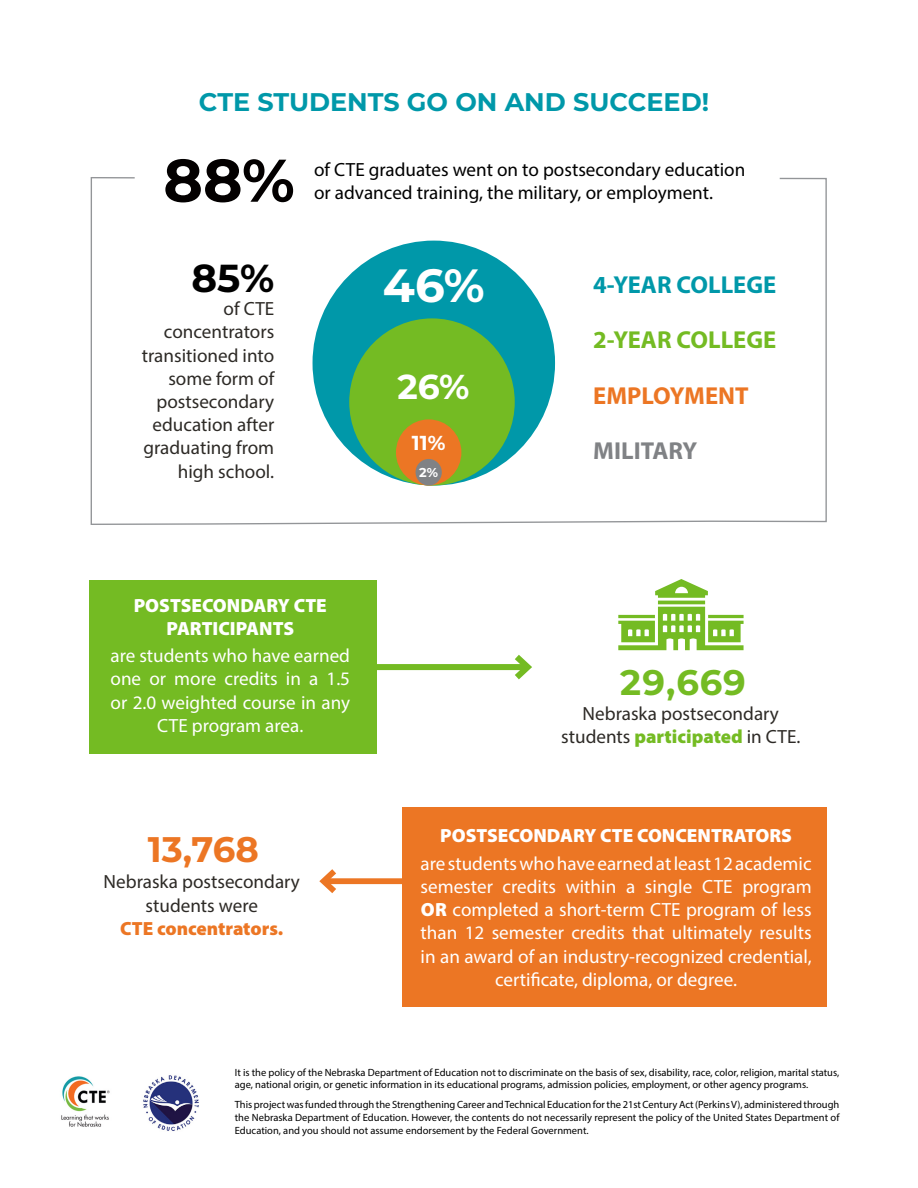
<style>
.page{position:relative;width:918px;height:1188px;background:#fff}
.page>*{position:absolute;margin:0;border:0;box-sizing:border-box;transform-origin:0 0}
.t1{font:700 60.15px "Montserrat";color:#030000}
.t2{font:700 46.65px "Montserrat";color:#fff}
.t3{font:700 39px "Montserrat";color:#000}
.t4{font:700 35.55px "Montserrat";color:#ec7624}
.t5{font:700 35.55px "Montserrat";color:#74bb23}
.t6{font:700 34.5px "Montserrat";color:#fff}
.t7{font:700 25.5px "Montserrat";color:#0098a9}
.t8{font:700 24.6px "Myriad Pro";color:#74bb23}
.t9{font:700 24.6px "Myriad Pro";color:#0098a9}
.t10{font:700 24.6px "Myriad Pro";color:#ec7624}
.t11{font:700 24.6px "Myriad Pro";color:#808285}
.t12{font:700 20.25px "Montserrat";color:#fff}
.t13{font:19.2px/23.2px "Myriad Pro";color:#fff;text-align:center}
.t14{font:19.2px/23.2px "Myriad Pro";color:#2d2a26;text-align:center}
.t15{font:19.2px "Myriad Pro";color:#000}
.t16{font:900 19.2px/23.2px "Myriad Pro";color:#fff;text-align:center}
.t17{font:900 19.2px "Myriad Pro";color:#ec7624}
.t18{font:700 12.9px "Montserrat";color:#fff}
.t19{font:10.5px/12.6px "Myriad Pro";color:#000}
.s1{font-weight:900;color:#74bb23}
.s2{font-weight:900}
</style>
<div class="page">
<div style="left:324px;top:878px;width:115px;height:6px;background:#ec7624"></div>
<svg style="left:319px;top:869px;width:23px;height:24px"></svg>
<div style="left:402px;top:808px;width:425px;height:199px;background:#ec7624"></div>
<div style="left:347px;top:664px;width:181px;height:6px;background:#74bb23"></div>
<svg style="left:508px;top:654px;width:24px;height:26px"></svg>
<div style="left:90px;top:580px;width:287px;height:174px;background:#74bb23"></div>
<svg style="left:618px;top:579px;width:126px;height:71px"></svg>
<img style="left:61px;top:1076px;width:49px;height:51px">
<img style="left:143px;top:1075px;width:56px;height:56px">
<svg style="left:90px;top:177px;width:737px;height:348px"></svg>
<div style="left:313px;top:241px;width:242px;height:245px;background:#0098a9;border-radius:50%"></div>
<div style="left:349px;top:318px;width:166px;height:168px;background:#74bb23;border-radius:50%"></div>
<div style="left:396px;top:419px;width:65px;height:67px;background:#ec7624;border-radius:50%"></div>
<div style="left:416px;top:459px;width:26px;height:27px;background:#808285;border-radius:50%"></div>
<h3 class="t7" style="left:199px;top:84px;width:512px">CTE STUDENTS GO ON AND SUCCEED!</h3>
<h1 class="t1" style="left:163px;top:137px;width:133px">88%</h1>
<h3 class="t15" style="left:314px;top:157px;width:433px">of CTE graduates went on to postsecondary education</h3>
<h3 class="t15" style="left:314px;top:180px;width:400px">or advanced training, the military, or employment.</h3>
<h3 class="t3" style="left:192px;top:250px;width:84px">85%</h3>
<h3 class="t14" style="left:142px;top:297px;width:134px;text-align:right">of CTE concentrators transitioned into some form of postsecondary education after graduating from high school.</h3>
<h2 class="t2" style="left:383px;top:251px;width:103px">46%</h2>
<h3 class="t9" style="left:593px;top:269px;width:184px">4-YEAR COLLEGE</h3>
<h3 class="t6" style="left:397px;top:362px;width:73px">26%</h3>
<h3 class="t12" style="left:412px;top:428px;width:35px">11%</h3>
<p class="t18" style="left:419px;top:463px;width:20px">2%</p>
<h3 class="t8" style="left:593px;top:324px;width:184px">2-YEAR COLLEGE</h3>
<h3 class="t10" style="left:593px;top:379px;width:157px">EMPLOYMENT</h3>
<h3 class="t11" style="left:593px;top:435px;width:106px">MILITARY</h3>
<h3 class="t16" style="left:134px;top:593px;width:195px">POSTSECONDARY CTE<br>PARTICIPANTS</h3>
<h3 class="t13" style="left:111px;top:644px;width:241px">are students who have earned one or more credits in a 1.5 or 2.0 weighted course in any<br>CTE program area.</h3>
<h3 class="t4" style="left:148px;top:824px;width:113px">13,768</h3>
<h3 class="t14" style="left:104px;top:870px;width:198px">Nebraska postsecondary students were</h3>
<h3 class="t17" style="left:120px;top:915px;width:165px">CTE concentrators.</h3>
<h3 class="t5" style="left:620px;top:657px;width:127px">29,669</h3>
<h3 class="t14" style="left:561px;top:702px;width:241px">Nebraska postsecondary students <span class="s1">participated</span> in CTE.</h3>
<h3 class="t16" style="left:440px;top:824px;width:353px">POSTSECONDARY CTE CONCENTRATORS</h3>
<p class="t13" style="left:421px;top:851px;width:393px">are students who have earned at least 12 academic semester credits within a single CTE program <span class="s2">OR</span> completed a short-term CTE program of less than 12 semester credits that ultimately results in an award of an industry-recognized credential, certificate, diploma, or degree.</p>
<p class="t19" style="left:235px;top:1066px;width:606px">It is the policy of the Nebraska Department of Education not to discriminate on the basis of sex, disability, race, color, religion, marital status, age, national origin, or genetic information in its educational programs, admission policies, employment, or other agency programs.</p>
<p class="t19" style="left:235px;top:1098px;width:606px;text-align:justify">This project was funded through the Strengthening Career and Technical Education for the 21st Century Act (Perkins V), administered through the Nebraska Department of Education. However, the contents do not necessarily represent the policy of the United States Department of Education, and you should not assume endorsement by the Federal Government.</p>
</div>
